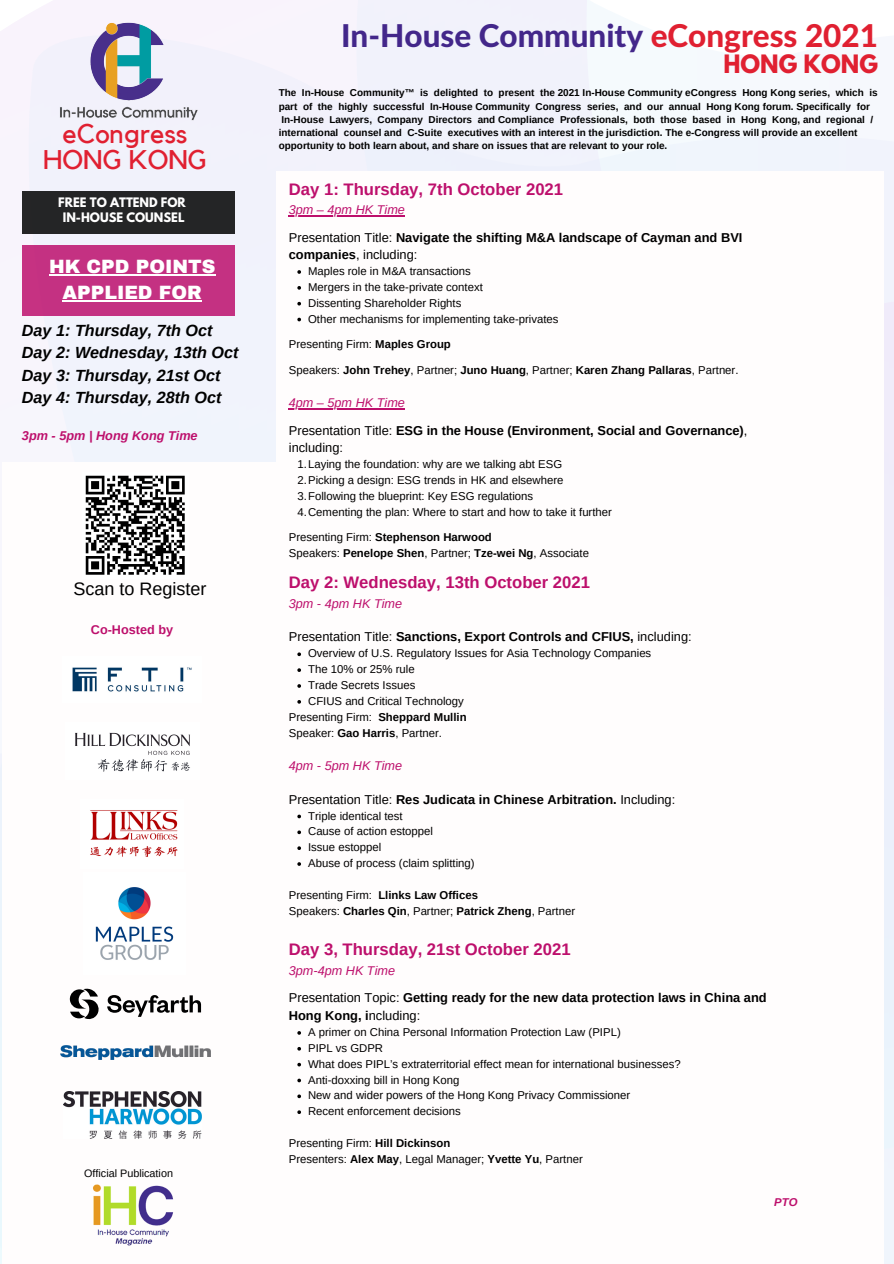
<style>
.page{position:relative;width:894px;height:1264px;background:#fff}
.page>*{position:absolute;margin:0;border:0;box-sizing:border-box;transform-origin:0 0}
.t1{font:800 31.5px "Lato Latin";color:#43278a}
.t2{font:26.85px "Kollektif";color:#e02031}
.t3{font:700 22.5px "League Spartan";color:#e02031}
.t4{font:900 18.9px "Archivo";color:#fff}
.t5{font:18px "Arimo";color:#000}
.t6{font:700 16.65px "Arimo";color:#bd0f6c}
.t7{font:italic 700 16.2px "Arimo";color:#000}
.t8{font:700 12.9px/17.7px "Arimo";color:#000}
.t9{font:italic 700 12.75px "Arimo";color:#bd0f6c}
.t10{font:italic 12.6px "Arimo";color:#bd0f6c}
.t11{font:700 12.6px "Arimo";color:#bd0f6c}
.t12{font:700 11.55px "League Spartan";color:#fff}
.t13{font:11.4px "Arimo";color:#000}
.t14{font:700 11.4px "Arimo";color:#000}
.t15{font:italic 700 11.25px "Arimo";color:#bd0f6c}
.t16{font:10.8px "Arimo";color:#000}
.t17{font:700 9.9px/13.2px "Arimo";color:#000}
.s1{color:#e02031}
.s2{font-weight:400}
.s3{font-weight:700}
</style>
<div class="page">
<div style="left:0;top:0;width:593px;height:120px;background:#f2f2fb"></div>
<div style="left:0;top:120px;width:893px;height:1143px;background:#f1f3fc"></div>
<div style="left:2px;top:462px;width:275px;height:801px;background:#fffdfd"></div>
<div style="left:276px;top:171px;width:607px;height:1092px;background:#fffdfd"></div>
<svg style="left:297px;top:270px;width:4px;height:4px"></svg>
<svg style="left:297px;top:286px;width:4px;height:4px"></svg>
<svg style="left:297px;top:302px;width:4px;height:3px"></svg>
<svg style="left:297px;top:318px;width:4px;height:3px"></svg>
<svg style="left:297px;top:652px;width:4px;height:4px"></svg>
<svg style="left:297px;top:668px;width:4px;height:4px"></svg>
<svg style="left:297px;top:684px;width:4px;height:3px"></svg>
<svg style="left:297px;top:700px;width:4px;height:3px"></svg>
<svg style="left:297px;top:814px;width:4px;height:4px"></svg>
<svg style="left:297px;top:830px;width:4px;height:4px"></svg>
<svg style="left:297px;top:846px;width:4px;height:4px"></svg>
<svg style="left:297px;top:862px;width:4px;height:3px"></svg>
<svg style="left:297px;top:1031px;width:4px;height:3px"></svg>
<svg style="left:297px;top:1047px;width:4px;height:3px"></svg>
<svg style="left:297px;top:1062px;width:4px;height:4px"></svg>
<svg style="left:297px;top:1078px;width:4px;height:4px"></svg>
<svg style="left:297px;top:1094px;width:4px;height:4px"></svg>
<hr style="left:289px;top:215px;width:116px;height:1px;background:#bd0f6c">
<hr style="left:289px;top:408px;width:116px;height:2px;background:#bd0f6c">
<img style="left:43px;top:14px;width:171px;height:107px">
<div style="left:22px;top:191px;width:213px;height:42px;background:#242526"></div>
<div style="left:22px;top:245px;width:213px;height:71px;background:#c43182"></div>
<img style="left:93px;top:1184px;width:81px;height:62px">
<hr style="left:49px;top:274px;width:166px;height:1px;background:#fff">
<hr style="left:63px;top:300px;width:139px;height:1px;background:#fff">
<img style="left:72px;top:667px;width:120px;height:25px">
<img style="left:61px;top:1045px;width:149px;height:14px">
<img style="left:63px;top:1091px;width:138px;height:47px">
<svg style="left:70px;top:988px;width:131px;height:31px"></svg>
<img style="left:75px;top:732px;width:115px;height:40px">
<img style="left:95px;top:887px;width:79px;height:73px">
<img style="left:90px;top:810px;width:88px;height:47px">
<img style="left:85px;top:475px;width:100px;height:100px">
<p class="t2" style="left:63px;top:121px;width:126px">eCongress</p>
<p class="t2" style="left:43px;top:147px;width:165px">HONG KONG</p>
<p class="t12" style="left:58px;top:196px;width:129px">FREE TO ATTEND FOR</p>
<p class="t12" style="left:63px;top:211px;width:123px">IN-HOUSE COUNSEL</p>
<p class="t4" style="left:49px;top:256px;width:168px">HK CPD POINTS</p>
<p class="t4" style="left:63px;top:282px;width:141px">APPLIED FOR</p>
<p class="t7" style="left:22px;top:321px;width:192px">Day 1: Thursday, 7th Oct</p>
<p class="t7" style="left:22px;top:343px;width:218px">Day 2: Wednesday, 13th Oct</p>
<p class="t7" style="left:22px;top:366px;width:200px">Day 3: Thursday, 21st Oct</p>
<p class="t7" style="left:22px;top:388px;width:201px">Day 4: Thursday, 28th Oct</p>
<p class="t9" style="left:22px;top:428px;width:177px">3pm - 5pm | Hong Kong Time</p>
<p class="t5" style="left:73px;top:578px;width:135px">Scan to Register</p>
<p class="t11" style="left:91px;top:622px;width:84px">Co-Hosted by</p>
<p class="t16" style="left:84px;top:1166px;width:90px">Official Publication</p>
<p class="t1" style="left:341px;top:22px;width:538px">In-House Community <span class="s1">eCongress 2021</span></p>
<p class="t3" style="left:723px;top:53px;width:156px">HONG KONG</p>
<p class="t17" style="left:278px;top:86px;width:600px">The In-House Community™ is delighted to present the 2021 In-House Community eCongress Hong Kong series, which is part of the highly successful In-House Community Congress series, and our annual Hong Kong forum. Specifically for In-House Lawyers, Company Directors and Compliance Professionals, both those based in Hong Kong, and regional / international counsel and C-Suite executives with an interest in the jurisdiction. The e-Congress will provide an excellent opportunity to both learn about, and share on issues that are relevant to your role.</p>
<p class="t6" style="left:289px;top:179px;width:276px">Day 1: Thursday, 7th October 2021</p>
<p class="t10" style="left:289px;top:203px;width:118px">3pm – 4pm HK Time</p>
<p class="t8" style="left:289px;top:228px;width:455px"><span class="s2">Presentation Title:</span> Navigate the shifting M&amp;A landscape of Cayman and BVI companies<span class="s2">, including:</span></p>
<p class="t13" style="left:308px;top:265px;width:164px">Maples role in M&amp;A transactions</p>
<p class="t13" style="left:308px;top:280px;width:176px">Mergers in the take-private context</p>
<p class="t13" style="left:308px;top:296px;width:155px">Dissenting Shareholder Rights</p>
<p class="t13" style="left:308px;top:312px;width:252px">Other mechanisms for implementing take-privates</p>
<p class="t13" style="left:289px;top:338px;width:163px">Presenting Firm: <span class="s3">Maples Group</span></p>
<p class="t14" style="left:289px;top:363px;width:451px"><span class="s2">Speakers:</span> John Trehey<span class="s2">, Partner;</span> Juno Huang<span class="s2">, Partner;</span> Karen Zhang Pallaras<span class="s2">, Partner.</span></p>
<p class="t10" style="left:289px;top:396px;width:118px">4pm – 5pm HK Time</p>
<p class="t8" style="left:289px;top:421px;width:460px"><span class="s2">Presentation Title:</span> ESG in the House (Environment, Social and Governance)<span class="s2">, including:</span></p>
<p class="t13" style="left:297px;top:458px;width:266px">1.Laying the foundation: why are we talking abt ESG</p>
<p class="t13" style="left:297px;top:474px;width:267px">2.Picking a design: ESG trends in HK and elsewhere</p>
<p class="t13" style="left:297px;top:489px;width:237px">3.Following the blueprint: Key ESG regulations</p>
<p class="t13" style="left:297px;top:505px;width:316px">4.Cementing the plan: Where to start and how to take it further</p>
<p class="t14" style="left:289px;top:531px;width:204px"><span class="s2">Presenting Firm:</span> Stephenson Harwood</p>
<p class="t13" style="left:289px;top:547px;width:301px">Speakers: <span class="s3">Penelope Shen</span>, Partner; <span class="s3">Tze-wei Ng</span>, Associate</p>
<p class="t6" style="left:289px;top:573px;width:302px">Day 2: Wednesday, 13th October 2021</p>
<p class="t10" style="left:289px;top:596px;width:115px">3pm - 4pm HK Time</p>
<p class="t8" style="left:289px;top:628px;width:404px"><span class="s2">Presentation Title:</span> Sanctions, Export Controls and CFIUS, <span class="s2">including:</span></p>
<p class="t13" style="left:308px;top:647px;width:344px">Overview of U.S. Regulatory Issues for Asia Technology Companies</p>
<p class="t13" style="left:308px;top:663px;width:108px">The 10% or 25% rule</p>
<p class="t13" style="left:308px;top:678px;width:109px">Trade Secrets Issues</p>
<p class="t13" style="left:308px;top:694px;width:157px">CFIUS and Critical Technology</p>
<p class="t13" style="left:289px;top:710px;width:179px">Presenting Firm: <span class="s3">Sheppard Mullin</span></p>
<p class="t13" style="left:289px;top:726px;width:155px">Speaker: <span class="s3">Gao Harris</span>, Partner.</p>
<p class="t10" style="left:289px;top:758px;width:115px">4pm - 5pm HK Time</p>
<p class="t8" style="left:289px;top:790px;width:388px"><span class="s2">Presentation Title:</span> Res Judicata in Chinese Arbitration. <span class="s2">Including:</span></p>
<p class="t13" style="left:308px;top:809px;width:96px">Triple identical test</p>
<p class="t13" style="left:308px;top:825px;width:126px">Cause of action estoppel</p>
<p class="t13" style="left:308px;top:840px;width:75px">Issue estoppel</p>
<p class="t13" style="left:308px;top:856px;width:168px">Abuse of process (claim splitting)</p>
<p class="t14" style="left:289px;top:888px;width:191px"><span class="s2">Presenting Firm:</span> Llinks Law Offices</p>
<p class="t13" style="left:289px;top:904px;width:288px">Speakers: <span class="s3">Charles Qin</span>, Partner; <span class="s3">Patrick Zheng</span>, Partner</p>
<p class="t6" style="left:289px;top:940px;width:283px">Day 3, Thursday, 21st October 2021</p>
<p class="t10" style="left:289px;top:963px;width:108px">3pm-4pm HK Time</p>
<p class="t8" style="left:289px;top:989px;width:479px"><span class="s2">Presentation Topic:</span> Getting ready for the new data protection laws in China and<br>Hong Kong, i<span class="s2">ncluding:</span></p>
<p class="t13" style="left:308px;top:1025px;width:314px">A primer on China Personal Information Protection Law (PIPL)</p>
<p class="t13" style="left:308px;top:1041px;width:76px">PIPL vs GDPR</p>
<p class="t13" style="left:308px;top:1057px;width:374px">What does PIPL’s extraterritorial effect mean for international businesses?</p>
<p class="t13" style="left:308px;top:1073px;width:153px">Anti-doxxing bill in Hong Kong</p>
<p class="t13" style="left:308px;top:1089px;width:323px">New and wider powers of the Hong Kong Privacy Commissioner</p>
<p class="t13" style="left:308px;top:1104px;width:154px">Recent enforcement decisions</p>
<p class="t13" style="left:289px;top:1136px;width:163px">Presenting Firm: <span class="s3">Hill Dickinson</span></p>
<p class="t13" style="left:289px;top:1152px;width:295px">Presenters: <span class="s3">Alex May</span>, Legal Manager; <span class="s3">Yvette Yu</span>, Partner</p>
<p class="t15" style="left:774px;top:1195px;width:25px">PTO</p>
</div>
